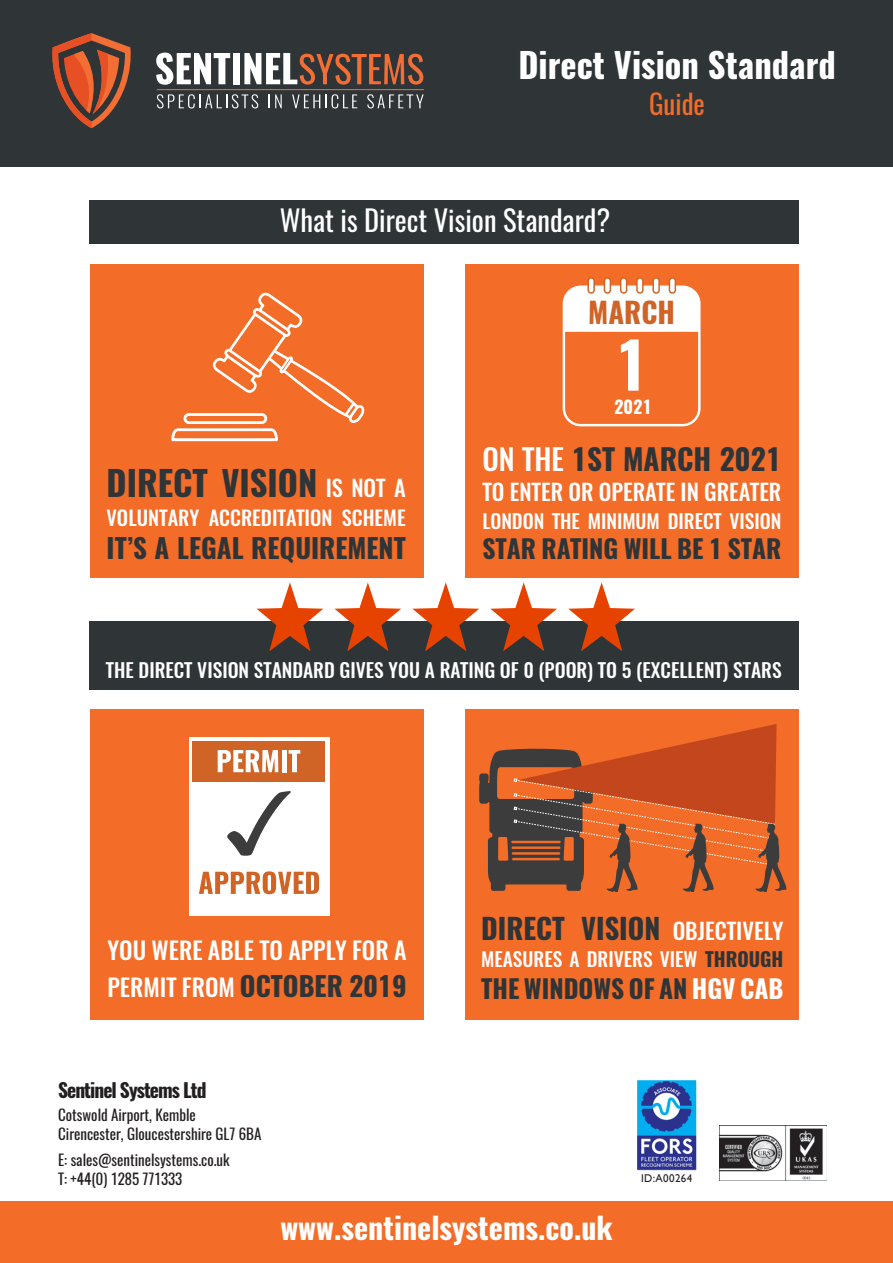
<style>
.page{position:relative;width:893px;height:1263px;background:#fff}
.page>*{position:absolute;margin:0;border:0;box-sizing:border-box;transform-origin:0 0}
.t1{font:700 63.3px "Oswald";color:#fff}
.t2{font:700 34.5px "Oswald";color:#fff}
.t3{font:700 34.5px "Oswald";color:#2f3437}
.t4{font:700 30px "Oswald";color:#fff}
.t5{font:700 29.25px "Oswald";color:#2f3437}
.t6{font:700 28.65px "Oswald";color:#cf6426}
.t7{font:28.5px "Oswald";color:#fff}
.t8{font:700 28.5px "Oswald";color:#2f3437}
.t9{font:700 27px "Oswald";color:#2f3437}
.t10{font:27px "Oswald";color:#f36c28}
.t11{font:700 25.5px "Oswald";color:#2f3437}
.t12{font:500 24px "Oswald";color:#fff}
.t13{font:500 22.5px "Oswald";color:#fff}
.t14{font:500 20.25px "Oswald";color:#fff}
.t15{font:500 19.5px "Oswald";color:#fff}
.t16{font:700 19.5px "Oswald";letter-spacing:-.05em;color:#231f20}
.t17{font:700 17.85px "Oswald";color:#fff}
.t18{font:15px "Oswald";color:#231f20}
.t19{font:11.25px "Gill Sans";letter-spacing:.03em;color:#231f20}
.s1{font-weight:500;font-size:22.5px;color:#fff}
.s2{font-weight:500;color:#fff}
.s3{font-weight:500;font-size:24px;color:#fff}
.s4{font-weight:700;color:#2f3437}
.s5{color:#fff}
</style>
<div class="page">
<div style="left:0;top:0;width:893px;height:166px;background:#2f3437"></div>
<div style="left:0;top:1201px;width:893px;height:62px;background:#f36c28"></div>
<svg style="left:52px;top:33px;width:79px;height:95px"></svg>
<svg style="left:156px;top:53px;width:74px;height:32px"></svg>
<div style="left:233px;top:53px;width:7px;height:31px;background:#fff"></div>
<svg style="left:244px;top:53px;width:179px;height:32px"></svg>
<svg style="left:157px;top:94px;width:101px;height:14px"></svg>
<svg style="left:269px;top:94px;width:13px;height:14px"></svg>
<svg style="left:292px;top:94px;width:65px;height:14px"></svg>
<svg style="left:367px;top:94px;width:57px;height:14px"></svg>
<hr style="left:157px;top:89px;width:267px;height:1px;background:#f26e35">
<div style="left:90px;top:201px;width:709px;height:43px;background:#2f3437"></div>
<img style="left:719px;top:1126px;width:104px;height:54px">
<img style="left:638px;top:1081px;width:57px;height:90px">
<div style="left:635px;top:1078px;width:63px;height:108px;border:2px solid #fff"></div>
<div style="left:636px;top:1174px;width:61px;height:11px;background:#fff"></div>
<div style="left:90px;top:709px;width:333px;height:311px;background:#f36c28"></div>
<div style="left:465px;top:709px;width:334px;height:311px;background:#f36c28"></div>
<div style="left:90px;top:264px;width:333px;height:313px;background:#f36c28"></div>
<svg style="left:171px;top:292px;width:194px;height:150px"></svg>
<div style="left:465px;top:264px;width:334px;height:313px;background:#f36c28"></div>
<div style="left:563px;top:285px;width:138px;height:141px;border:2px solid #fff;border-radius:17px"></div>
<div style="left:564px;top:287px;width:135px;height:45px;background:#fff"></div>
<div style="left:588px;top:278px;width:6px;height:15px;background:#fff;border-radius:3px"></div>
<div style="left:587px;top:277px;width:8px;height:17px;border:1px solid #cf6426;border-radius:3px"></div>
<div style="left:604px;top:278px;width:6px;height:15px;background:#fff;border-radius:3px"></div>
<div style="left:604px;top:277px;width:7px;height:17px;border:1px solid #cf6426;border-radius:3px"></div>
<div style="left:621px;top:278px;width:6px;height:15px;background:#fff;border-radius:3px"></div>
<div style="left:620px;top:277px;width:7px;height:17px;border:1px solid #cf6426;border-radius:3px"></div>
<div style="left:637px;top:278px;width:6px;height:15px;background:#fff;border-radius:3px"></div>
<div style="left:636px;top:277px;width:8px;height:17px;border:1px solid #cf6426;border-radius:3px"></div>
<div style="left:653px;top:278px;width:6px;height:15px;background:#fff;border-radius:3px"></div>
<div style="left:652px;top:277px;width:8px;height:17px;border:1px solid #cf6426;border-radius:3px"></div>
<div style="left:669px;top:278px;width:6px;height:15px;background:#fff;border-radius:3px"></div>
<div style="left:669px;top:277px;width:7px;height:17px;border:1px solid #cf6426;border-radius:3px"></div>
<div style="left:90px;top:621px;width:709px;height:69px;background:#2f3437"></div>
<svg style="left:257px;top:582px;width:66px;height:69px"></svg>
<svg style="left:334px;top:582px;width:67px;height:69px"></svg>
<svg style="left:412px;top:582px;width:67px;height:69px"></svg>
<svg style="left:490px;top:582px;width:67px;height:69px"></svg>
<svg style="left:568px;top:582px;width:67px;height:69px"></svg>
<div style="left:189px;top:737px;width:140px;height:179px;background:#fff"></div>
<div style="left:192px;top:741px;width:133px;height:40px;background:#cf6426"></div>
<svg style="left:218px;top:750px;width:60px;height:22px"></svg>
<div style="left:282px;top:750px;width:5px;height:22px;background:#fff"></div>
<svg style="left:289px;top:750px;width:11px;height:22px"></svg>
<svg style="left:227px;top:791px;width:64px;height:65px"></svg>
<svg style="left:199px;top:871px;width:120px;height:23px"></svg>
<svg style="left:479px;top:724px;width:308px;height:168px"></svg>
<p class="t2" style="left:518px;top:41px;width:319px">Direct Vision Standard</p>
<p class="t10" style="left:649px;top:86px;width:57px">Guide</p>
<p class="t7" style="left:280px;top:200px;width:332px">What is Direct Vision Standard?</p>
<p class="t3" style="left:107px;top:459px;width:301px">DIRECT VISION <span class="s1">IS NOT A</span></p>
<p class="t14" style="left:107px;top:503px;width:301px">VOLUNTARY ACCREDITATION SCHEME</p>
<p class="t9" style="left:107px;top:529px;width:301px">IT’S A LEGAL REQUIREMENT</p>
<p class="t6" style="left:588px;top:292px;width:88px">MARCH</p>
<p class="t1" style="left:615px;top:321px;width:35px">1</p>
<p class="t17" style="left:614px;top:394px;width:39px">2021</p>
<p class="t5" style="left:482px;top:438px;width:301px"><span class="s2">ON THE</span> 1ST MARCH 2021</p>
<p class="t13" style="left:482px;top:476px;width:301px">TO ENTER OR OPERATE IN GREATER</p>
<p class="t15" style="left:482px;top:508px;width:301px">LONDON THE MINIMUM DIRECT VISION</p>
<p class="t11" style="left:482px;top:531px;width:301px">STAR RATING WILL BE 1 STAR</p>
<p class="t15" style="left:106px;top:656px;width:677px">THE DIRECT VISION STANDARD GIVES YOU A RATING OF 0 (POOR) TO 5 (EXCELLENT) STARS</p>
<p class="t12" style="left:107px;top:933px;width:301px">YOU WERE ABLE TO APPLY FOR A</p>
<p class="t9" style="left:107px;top:968px;width:301px"><span class="s3">PERMIT FROM</span> OCTOBER 2019</p>
<p class="t16" style="left:58px;top:1077px;width:150px">Sentinel Systems Ltd</p>
<p class="t18" style="left:58px;top:1104px;width:139px">Cotswold Airport, Kemble</p>
<p class="t18" style="left:58px;top:1124px;width:205px">Cirencester, Gloucestershire GL7 6BA</p>
<p class="t18" style="left:58px;top:1149px;width:173px">E: sales@sentinelsystems.co.uk</p>
<p class="t18" style="left:58px;top:1169px;width:126px">T: +44(0) 1285 771333</p>
<p class="t8" style="left:481px;top:909px;width:304px">DIRECT VISION <span class="s1">OBJECTIVELY</span></p>
<p class="t15" style="left:481px;top:945px;width:304px">MEASURES A DRIVERS VIEW <span class="s4">THROUGH</span></p>
<p class="t11" style="left:481px;top:970px;width:304px">THE WINDOWS OF AN <span class="s5">HGV CAB</span></p>
<p class="t19" style="left:641px;top:1171px;width:53px">ID:A00264</p>
<p class="t4" style="left:280px;top:1207px;width:334px">www.sentinelsystems.co.uk</p>
</div>
